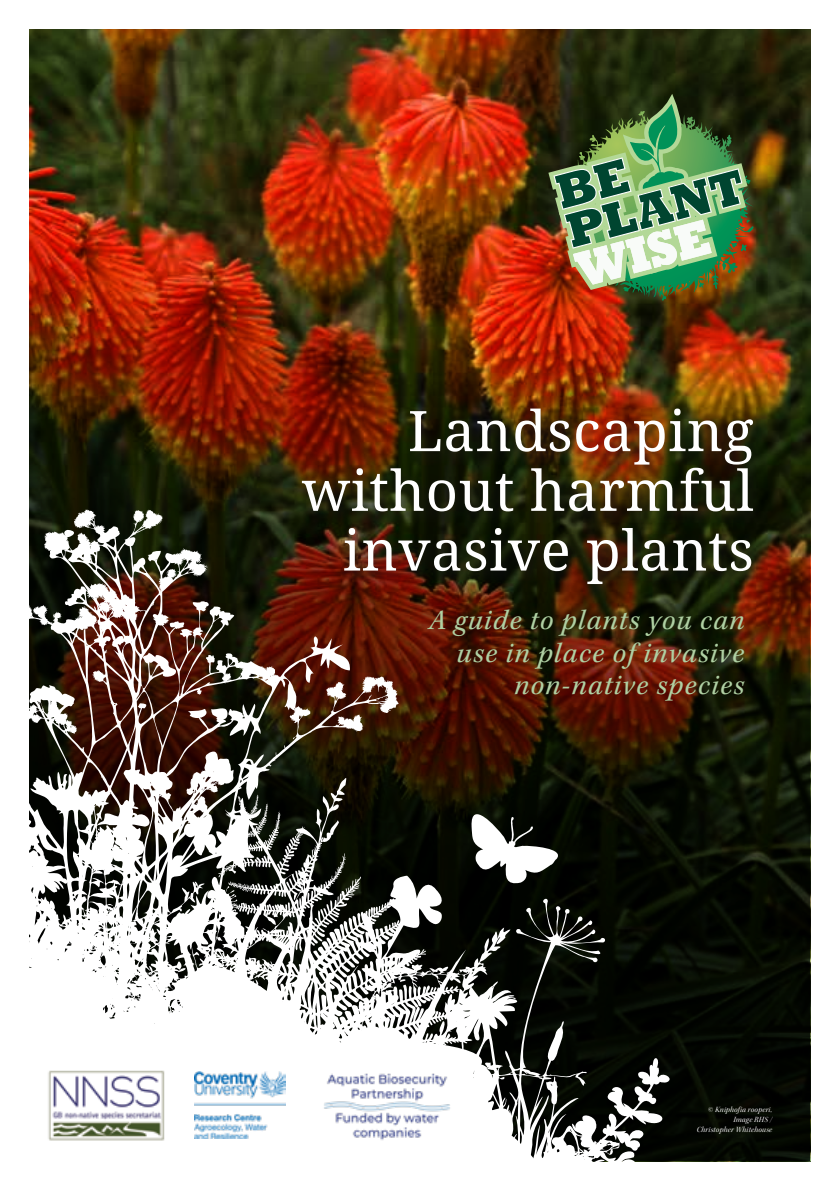
<style>
.page{position:relative;width:840px;height:1191px;background:#fff}
.page>*{position:absolute;margin:0;border:0;box-sizing:border-box;transform-origin:0 0}
.t1{font:56px/59.6px "Droid Serif";letter-spacing:.01em;color:#fff;text-align:right}
.t2{font:italic 29px/32.6px "Kepler Std";letter-spacing:.04em;color:#afd0a3;text-align:right}
.t3{font:8px/10px "Kepler Std It Disp";letter-spacing:.03em;color:#fff;text-align:right}
</style>
<div class="page">
<img style="left:29px;top:30px;width:781px;height:1131px">
<div style="left:293px;top:401px;width:474px;height:200px;background:#221f20;opacity:.45"></div>
<svg style="left:29px;top:509px;width:646px;height:653px"></svg>
<img style="left:548px;top:94px;width:201px;height:199px">
<svg style="left:180px;top:1024px;width:359px;height:138px"></svg>
<svg style="left:190px;top:929px;width:318px;height:202px"></svg>
<img style="left:194px;top:1071px;width:91px;height:67px">
<img style="left:46px;top:1068px;width:121px;height:73px">
<svg style="left:422px;top:1061px;width:91px;height:101px"></svg>
<img style="left:314px;top:1068px;width:145px;height:73px">
<h1 class="t1" style="left:302px;top:400px;width:453px">Landscaping without harmful invasive plants</h1>
<p class="t2" style="left:428px;top:605px;width:317px">A guide to plants you can use in place of invasive non-native species</p>
<p class="t3" style="left:696px;top:1104px;width:77px">© Kniphofia rooperi,<br>Image RHS /<br>Christopher Whitehouse</p>
</div>
